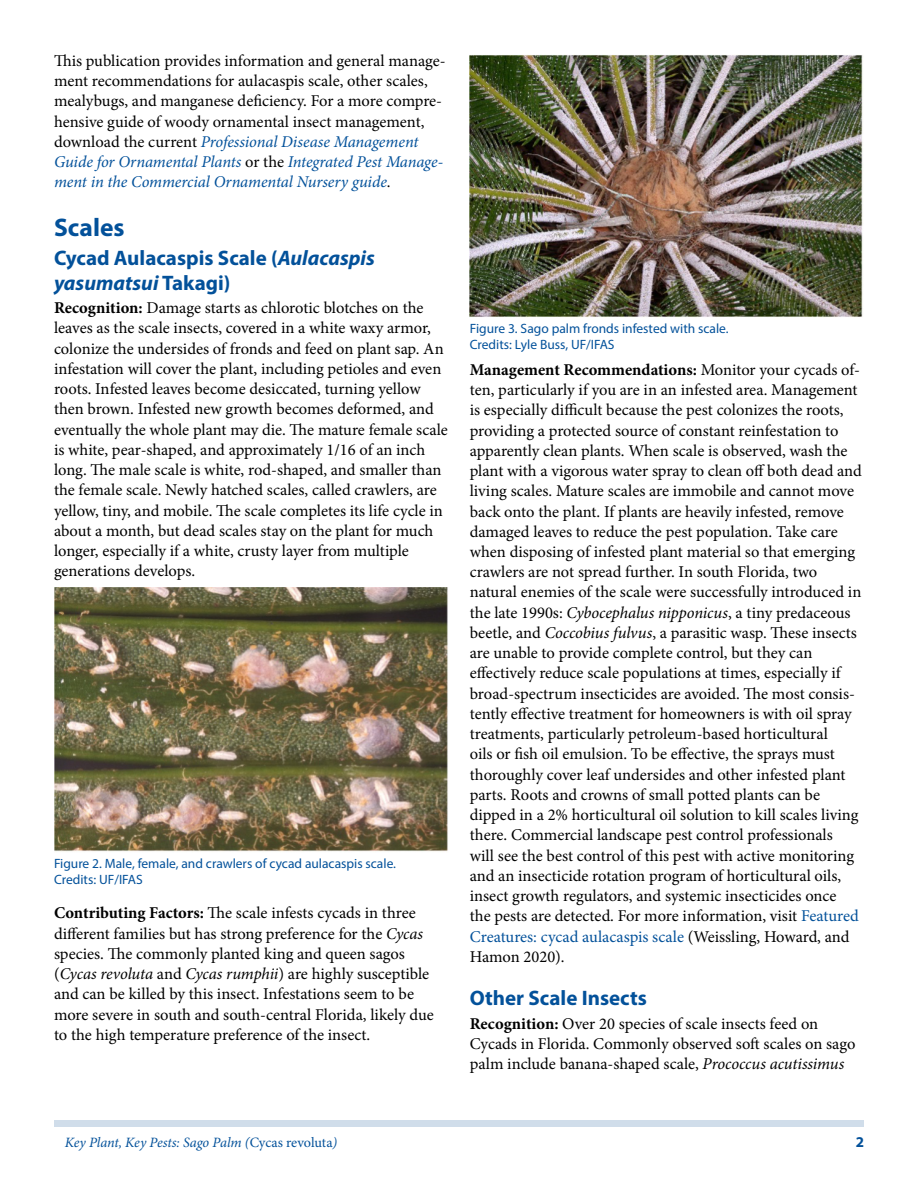
<style>
.page{position:relative;width:918px;height:1188px;background:#fff}
.page>*{position:absolute;margin:0;border:0;box-sizing:border-box;transform-origin:0 0}
.t1{font:700 25.5px "Myriad Pro";color:#03519a}
.t2{font:700 21px/25.2px "Myriad Pro";color:#03519a}
.t3{font:16.5px/20.2px "Minion Pro";color:#000}
.t4{font:700 15px "Myriad Pro";color:#03519a}
.t5{font:italic 14.25px "Minion Pro";letter-spacing:-.01em;color:#03519a}
.t6{font:13.5px/16.5px "Myriad Pro";color:#03519a}
.s1{font-style:italic;color:#03519a}
.s2{font-style:italic}
.s3{font-weight:700}
.s4{color:#03519a}
.s5{font-style:normal}
</style>
<div class="page">
<div style="left:54px;top:1120px;width:810px;height:7px;background:#d0ddea"></div>
<img style="left:54px;top:587px;width:394px;height:265px">
<img style="left:470px;top:54px;width:393px;height:263px">
<p class="t3" style="left:54px;top:51px;width:393px">This publication provides information and general manage&shy;ment recommendations for aulacaspis scale, other scales, mealybugs, and manganese deficiency. For a more compre&shy;hensive guide of woody ornamental insect management, download the current <span class="s1">Professional Disease Management Guide for Ornamental Plants</span> or the <span class="s1">Integrated Pest Manage&shy;ment in the Commercial Ornamental Nursery guide</span>.</p>
<h1 class="t1" style="left:54px;top:211px;width:72px">Scales</h1>
<p class="t2" style="left:54px;top:244px;width:322px">Cycad Aulacaspis Scale (<span class="s2">Aulacaspis yasumatsui</span> Takagi)</p>
<p class="t3" style="left:54px;top:298px;width:395px"><span class="s3">Recognition:</span> Damage starts as chlorotic blotches on the leaves as the scale insects, covered in a white waxy armor, colonize the undersides of fronds and feed on plant sap. An infestation will cover the plant, including petioles and even roots. Infested leaves become desiccated, turning yellow then brown. Infested new growth becomes deformed, and eventually the whole plant may die. The mature female scale is white, pear-shaped, and approximately 1/16 of an inch long. The male scale is white, rod-shaped, and smaller than the female scale. Newly hatched scales, called crawlers, are yellow, tiny, and mobile. The scale completes its life cycle in about a month, but dead scales stay on the plant for much longer, especially if a white, crusty layer from multiple generations develops.</p>
<p class="t6" style="left:54px;top:855px;width:344px">Figure 2. Male, female, and crawlers of cycad aulacaspis scale.<br>Credits: UF/IFAS</p>
<p class="t3" style="left:54px;top:903px;width:381px"><span class="s3">Contributing Factors:</span> The scale infests cycads in three different families but has strong preference for the <span class="s2">Cycas </span>species. The commonly planted king and queen sagos (<span class="s2">Cycas revoluta</span> and <span class="s2">Cycas rumphii</span>) are highly susceptible and can be killed by this insect. Infestations seem to be more severe in south and south-central Florida, likely due to the high temperature preference of the insect.</p>
<p class="t6" style="left:470px;top:320px;width:260px">Figure 3. Sago palm fronds infested with scale.<br>Credits: Lyle Buss, UF/IFAS</p>
<p class="t3" style="left:470px;top:359px;width:394px"><span class="s3">Management Recommendations:</span> Monitor your cycads of&shy;ten, particularly if you are in an infested area. Management is especially difficult because the pest colonizes the roots, providing a protected source of constant reinfestation to apparently clean plants. When scale is observed, wash the plant with a vigorous water spray to clean off both dead and living scales. Mature scales are immobile and cannot move back onto the plant. If plants are heavily infested, remove damaged leaves to reduce the pest population. Take care when disposing of infested plant material so that emerging crawlers are not spread further. In south Florida, two natural enemies of the scale were successfully introduced in the late 1990s: <span class="s2">Cybocephalus nipponicus</span>, a tiny predaceous beetle, and <span class="s2">Coccobius fulvus</span>, a parasitic wasp. These insects are unable to provide complete control, but they can effectively reduce scale populations at times, especially if broad-spectrum insecticides are avoided. The most consis&shy;tently effective treatment for homeowners is with oil spray treatments, particularly petroleum-based horticultural<br>oils or fish oil emulsion. To be effective, the sprays must thoroughly cover leaf undersides and other infested plant parts. Roots and crowns of small potted plants can be dipped in a 2% horticultural oil solution to kill scales living there. Commercial landscape pest control professionals<br>will see the best control of this pest with active monitoring and an insecticide rotation program of horticultural oils, insect growth regulators, and systemic insecticides once<br>the pests are detected. For more information, visit <span class="s4">Featured Creatures: cycad aulacaspis scale</span> (Weissling, Howard, and Hamon 2020).</p>
<p class="t2" style="left:470px;top:985px;width:179px">Other Scale Insects</p>
<p class="t3" style="left:470px;top:1014px;width:387px"><span class="s3">Recognition:</span> Over 20 species of scale insects feed on<br>Cycads in Florida. Commonly observed soft scales on sago palm include banana-shaped scale, <span class="s2">Prococcus acutissimus</span></p>
<p class="t5" style="left:65px;top:1133px;width:274px">Key Plant, Key Pests: Sago Palm (<span class="s5">Cycas revoluta</span>)</p>
<p class="t4" style="left:856px;top:1133px;width:10px">2</p>
</div>
